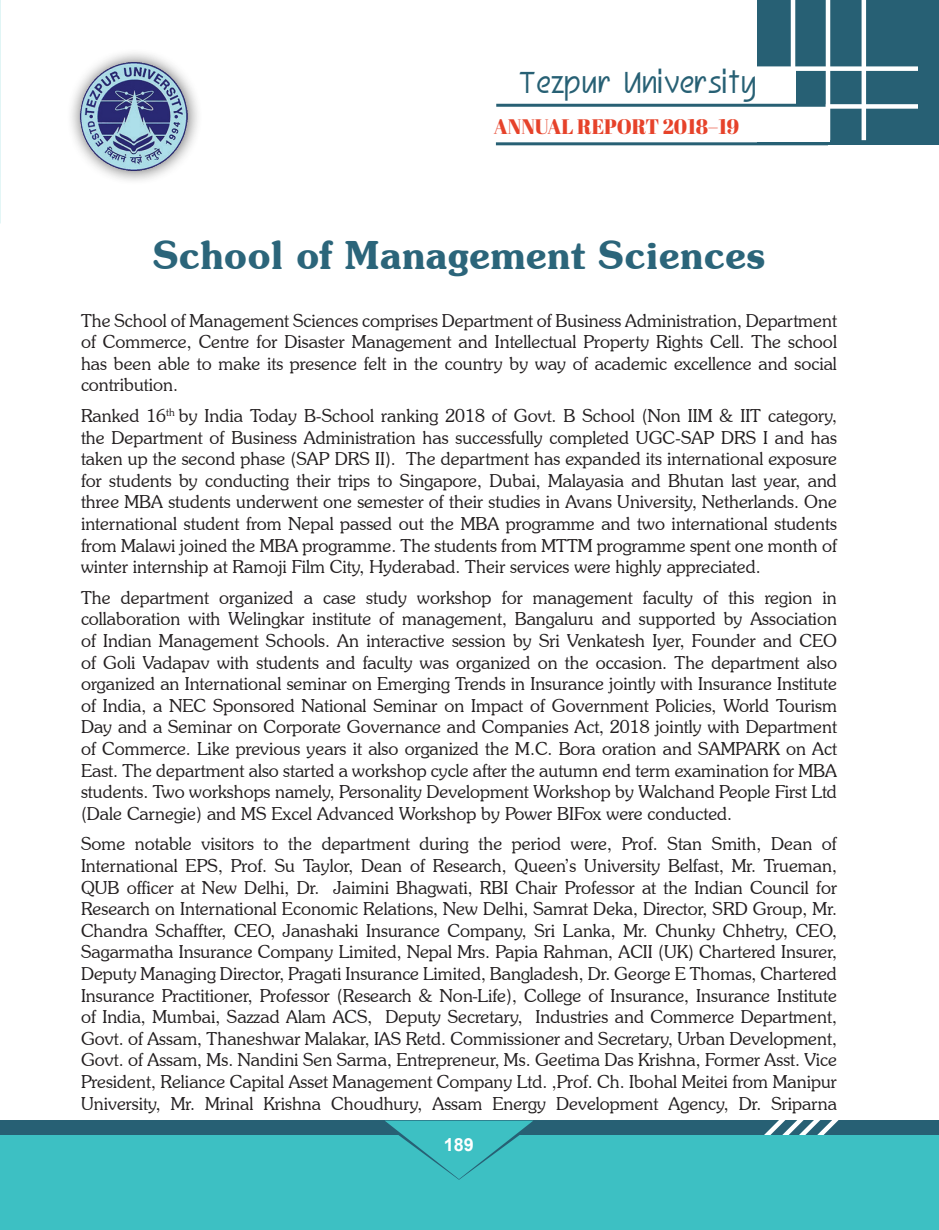
<style>
.page{position:relative;width:939px;height:1230px;background:#fff}
.page>*{position:absolute;margin:0;border:0;box-sizing:border-box;transform-origin:0 0}
.Chapter__Head{font:600 39px "Souvenir IT Cby BT";color:#2b657a}
.t1{font:30px "Aduren";letter-spacing:.02em;color:#276074}
.t2{font:21px "Abril Fatface";color:#e6422a;scale:.96 1}
.Body_Text{font:300 18px/21.6px "Souvenir IT Cby BT";color:#231f20;text-align:justify}
.Body_Text-2{font:700 18px "Arial";color:#fff}
</style>
<div class="page">
<div style="left:0;top:1121px;width:939px;height:79px;background:#276074"></div>
<svg style="left:653px;top:1120px;width:200px;height:15px"></svg>
<div style="left:0;top:1135px;width:939px;height:95px;background:#3dc0c3"></div>
<svg style="left:385px;top:1121px;width:148px;height:59px"></svg>
<div style="left:757px;top:0;width:182px;height:145px;background:#276074"></div>
<hr style="left:862px;top:0;width:4px;height:140px;background:#fff">
<hr style="left:791px;top:0;width:4px;height:140px;background:#fff">
<div style="left:651px;top:106px;width:179px;height:36px;background:#fff"></div>
<div style="left:654px;top:68px;width:141px;height:38px;background:#fff"></div>
<div style="left:744px;top:104px;width:174px;height:5px;background:#fff"></div>
<div style="left:744px;top:66px;width:174px;height:5px;background:#fff"></div>
<hr style="left:496px;top:142px;width:332px;height:3px;background:#276074">
<hr style="left:496px;top:104px;width:330px;height:3px;background:#276074">
<hr style="left:826px;top:0;width:4px;height:140px;background:#fff">
<svg style="left:0;top:0;width:1px;height:224px"></svg>
<div style="left:66px;top:47px;width:136px;height:139px;background:#262626;opacity:.75"></div>
<img style="left:80px;top:63px;width:108px;height:108px">
<h2 class="t1" style="left:519px;top:67px;width:240px">Tezpur University</h2>
<p class="t2" style="left:494px;top:111px;width:257px">ANNUAL REPORT 2018–19</p>
<p class="Chapter__Head" style="left:152px;top:231px;width:615px">School of Management Sciences</p>
<p class="Body_Text" style="left:81px;top:309px;width:758px">The School of Management Sciences comprises Department of Business Administration, Department of Commerce, Centre for Disaster Management and Intellectual Property Rights Cell. The school has been able to make its presence felt in the country by way of academic excellence and social contribution.</p>
<p class="Body_Text" style="left:81px;top:405px;width:758px">Ranked 16<sup>th</sup> by India Today B-School ranking 2018 of Govt. B School (Non IIM &amp; IIT category, the Department of Business Administration has successfully completed UGC-SAP DRS I and has taken up the second phase (SAP DRS II). The department has expanded its international exposure for students by conducting their trips to Singapore, Dubai, Malayasia and Bhutan last year, and three MBA students underwent one semester of their studies in Avans University, Netherlands. One international student from Nepal passed out the MBA programme and two international students from Malawi joined the MBA programme. The students from MTTM programme spent one month of winter internship at Ramoji Film City, Hyderabad. Their services were highly appreciated.</p>
<p class="Body_Text" style="left:81px;top:586px;width:758px">The department organized a case study workshop for management faculty of this region in collaboration with Welingkar institute of management, Bangaluru and supported by Association of Indian Management Schools. An interactive session by Sri Venkatesh Iyer, Founder and CEO of Goli Vadapav with students and faculty was organized on the occasion. The department also organized an International seminar on Emerging Trends in Insurance jointly with Insurance Institute of India, a NEC Sponsored National Seminar on Impact of Government Policies, World Tourism Day and a Seminar on Corporate Governance and Companies Act, 2018 jointly with Department of Commerce. Like previous years it also organized the M.C. Bora oration and SAMPARK on Act East. The department also started a workshop cycle after the autumn end term examination for MBA students. Two workshops namely, Personality Development Workshop by Walchand People First Ltd (Dale Carnegie) and MS Excel Advanced Workshop by Power BIFox were conducted.</p>
<p class="Body_Text" style="left:81px;top:833px;width:758px">Some notable visitors to the department during the period were, Prof. Stan Smith, Dean of International EPS, Prof. Su Taylor, Dean of Research, Queen’s University Belfast, Mr. Trueman, QUB officer at New Delhi, Dr. Jaimini Bhagwati, RBI Chair Professor at the Indian Council for Research on International Economic Relations, New Delhi, Samrat Deka, Director, SRD Group, Mr.<br>Chandra Schaffter, CEO, Janashaki Insurance Company, Sri Lanka, Mr. Chunky Chhetry, CEO, Sagarmatha Insurance Company Limited, Nepal Mrs. Papia Rahman, ACII (UK) Chartered Insurer, Deputy Managing Director, Pragati Insurance Limited, Bangladesh, Dr. George E Thomas, Chartered Insurance Practitioner, Professor (Research &amp; Non-Life), College of Insurance, Insurance Institute of India, Mumbai, Sazzad Alam ACS, Deputy Secretary, Industries and Commerce Department, Govt. of Assam, Thaneshwar Malakar, IAS Retd. Commissioner and Secretary, Urban Development, Govt. of Assam, Ms. Nandini Sen Sarma, Entrepreneur, Ms. Geetima Das Krishna, Former Asst. Vice President, Reliance Capital Asset Management Company Ltd. ,Prof. Ch. Ibohal Meitei from Manipur University, Mr. Mrinal Krishna Choudhury, Assam Energy Development Agency, Dr. Sriparna</p>
<p class="Body_Text-2" style="left:444px;top:1132px;width:32px">189</p>
</div>
